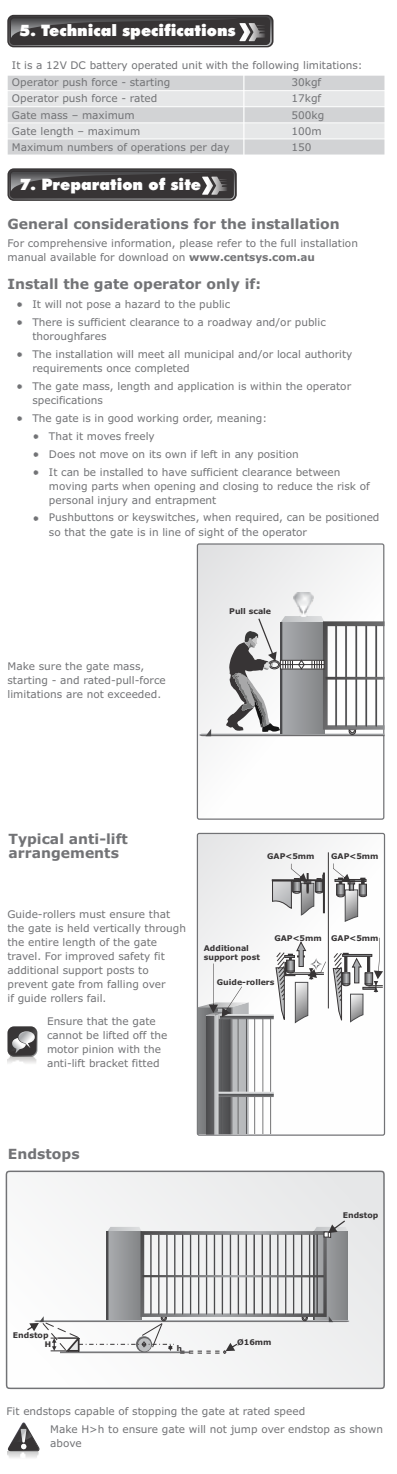
<style>
.page{position:relative;width:397px;height:1474px;background:#fff}
.page>*{position:absolute;margin:0;border:0;box-sizing:border-box;transform-origin:0 0}
.t1{font:900 15.75px "Futura BT";color:#fefefe}
.t2{font:700 14px/13.7px "Verdana";color:#727376}
.t3{font:10.5px/14px "Verdana";color:#727376}
.t4{font:700 7.88px/8.6px "Verdana";color:#373435}
.t5{font:700 7.88px "Futura BT";color:#373435}
.s1{font-weight:700}
</style>
<div class="page">
<svg style="left:8px;top:1422px;width:32px;height:28px"></svg>
<img style="left:8px;top:1450px;width:32px;height:8px">
<svg style="left:5px;top:1170px;width:380px;height:219px"></svg>
<svg style="left:27px;top:1220px;width:322px;height:133px"></svg>
<svg style="left:7px;top:168px;width:230px;height:33px"></svg>
<svg style="left:9px;top:170px;width:226px;height:29px"></svg>
<div style="left:10px;top:171px;width:224px;height:27px;background:#373435;border-radius:4px"></div>
<svg style="left:11px;top:172px;width:216px;height:23px"></svg>
<svg style="left:7px;top:1026px;width:30px;height:30px"></svg>
<img style="left:7px;top:1056px;width:30px;height:7px">
<svg style="left:9px;top:1031px;width:27px;height:24px"></svg>
<div style="left:197px;top:544px;width:187px;height:275px;background:linear-gradient(to right,#eff0f0,#fdfdfd);border-radius:2px"></div>
<div style="left:197px;top:543px;width:187px;height:276px;border:1px solid #727376;border-radius:2px"></div>
<img style="left:293px;top:592px;width:20px;height:24px">
<svg style="left:199px;top:616px;width:185px;height:120px"></svg>
<div style="left:197px;top:833px;width:187px;height:302px;background:linear-gradient(to right,#e9e9ea,#fff);border-radius:2px"></div>
<div style="left:197px;top:832px;width:188px;height:303px;border:1px solid #727376;border-radius:2px"></div>
<hr style="left:323px;top:872px;width:2px;height:41px;background:#373435">
<svg style="left:272px;top:863px;width:52px;height:52px"></svg>
<svg style="left:333px;top:863px;width:34px;height:58px"></svg>
<div style="left:359px;top:884px;width:8px;height:11px;border:1px solid #373435"></div>
<svg style="left:333px;top:937px;width:50px;height:85px"></svg>
<hr style="left:328px;top:852px;width:1px;height:156px;background:#373435">
<svg style="left:197px;top:941px;width:129px;height:193px"></svg>
<svg style="left:8px;top:76px;width:376px;height:78px;background:#dcddde"></svg>
<svg style="left:7px;top:15px;width:266px;height:32px"></svg>
<svg style="left:9px;top:16px;width:263px;height:30px"></svg>
<div style="left:10px;top:17px;width:260px;height:28px;background:#373435;border-radius:4px"></div>
<svg style="left:11px;top:18px;width:259px;height:23px"></svg>
<h1 class="t1" style="left:20px;top:24px;width:217px">5. Technical specifications</h1>
<p class="t3" style="left:12px;top:58px;width:352px;line-height:16.8px">It is a 12V DC battery operated unit with the following limitations:<br>Operator push force - starting</p>
<p class="t3" style="left:291px;top:76px;width:31px">30kgf</p>
<p class="t3" style="left:12px;top:92px;width:147px">Operator push force - rated</p>
<p class="t3" style="left:291px;top:92px;width:31px">17kgf</p>
<p class="t3" style="left:12px;top:109px;width:124px">Gate mass – maximum</p>
<p class="t3" style="left:291px;top:109px;width:34px">500kg</p>
<p class="t3" style="left:12px;top:125px;width:130px">Gate length – maximum</p>
<p class="t3" style="left:291px;top:125px;width:32px">100m</p>
<p class="t3" style="left:12px;top:141px;width:219px">Maximum numbers of operations per day</p>
<p class="t3" style="left:291px;top:141px;width:22px">150</p>
<h1 class="t1" style="left:20px;top:178px;width:183px">7. Preparation of site</h1>
<h2 class="t2" style="left:8px;top:218px;width:334px">General considerations for the installation</h2>
<p class="t3" style="left:8px;top:237px;width:352px">For comprehensive information, please refer to the full installation manual available for download on <span class="s1">www.centsys.com.au</span></p>
<h2 class="t2" style="left:8px;top:278px;width:255px">Install the gate operator only if:</h2>
<p class="t3" style="left:32px;top:296px;width:295px;line-height:17.8px">It will not pose a hazard to the public<br>There is sufficient clearance to a roadway and/or public</p>
<p class="t3" style="left:32px;top:328px;width:321px;line-height:17.8px">thoroughfares<br>The installation will meet all municipal and/or local authority</p>
<p class="t3" style="left:32px;top:360px;width:320px;line-height:17.8px">requirements once completed<br>The gate mass, length and application is within the operator</p>
<p class="t3" style="left:32px;top:394px;width:72px">specifications</p>
<p class="t3" style="left:32px;top:412px;width:236px">The gate is in good working order, meaning:</p>
<p class="t3" style="left:49px;top:430px;width:107px">That it moves freely</p>
<p class="t3" style="left:49px;top:447px;width:251px">Does not move on its own if left in any position</p>
<p class="t3" style="left:49px;top:465px;width:293px">It can be installed to have sufficient clearance between</p>
<p class="t3" style="left:49px;top:479px;width:322px">moving parts when opening and closing to reduce the risk of personal injury and entrapment</p>
<p class="t3" style="left:49px;top:511px;width:332px">Pushbuttons or keyswitches, when required, can be positioned so that the gate is in line of sight of the operator</p>
<p class="t3" style="left:8px;top:660px;width:160px">Make sure the gate mass, starting - and rated-pull-force limitations are not exceeded.</p>
<p class="t4" style="left:229px;top:607px;width:43px">Pull scale</p>
<h2 class="t2" style="left:9px;top:833px;width:121px">Typical anti-lift arrangements</h2>
<p class="t4" style="left:267px;top:852px;width:49px">GAP&lt;5mm</p>
<p class="t4" style="left:331px;top:852px;width:49px">GAP&lt;5mm</p>
<p class="t3" style="left:8px;top:908px;width:180px">Guide-rollers must ensure that the gate is held vertically through the entire length of the gate travel. For improved safety fit additional support posts to prevent gate from falling over<br>if guide rollers fail.</p>
<p class="t3" style="left:47px;top:1015px;width:122px">Ensure that the gate cannot be lifted off the motor pinion with the anti-lift bracket fitted</p>
<p class="t4" style="left:204px;top:944px;width:58px">Additional support post</p>
<p class="t4" style="left:274px;top:934px;width:106px">GAP&lt;5mm GAP&lt;5mm</p>
<p class="t4" style="left:217px;top:978px;width:59px">Guide-rollers</p>
<h2 class="t2" style="left:8px;top:1148px;width:73px">Endstops</h2>
<p class="t4" style="left:343px;top:1211px;width:37px">Endstop</p>
<p class="t4" style="left:13px;top:1331px;width:37px">Endstop</p>
<p class="t5" style="left:45px;top:1341px;width:8px">H</p>
<p class="t5" style="left:177px;top:1344px;width:7px">h</p>
<p class="t4" style="left:237px;top:1338px;width:36px">Ø16mm</p>
<p class="t3" style="left:50px;top:1402px;width:334px;line-height:18.4px;text-indent:-44px">Fit endstops capable of stopping the gate at rated speed<br>Make H&gt;h to ensure gate will not jump over endstop as shown</p>
<p class="t3" style="left:50px;top:1436px;width:33px">above</p>
</div>
